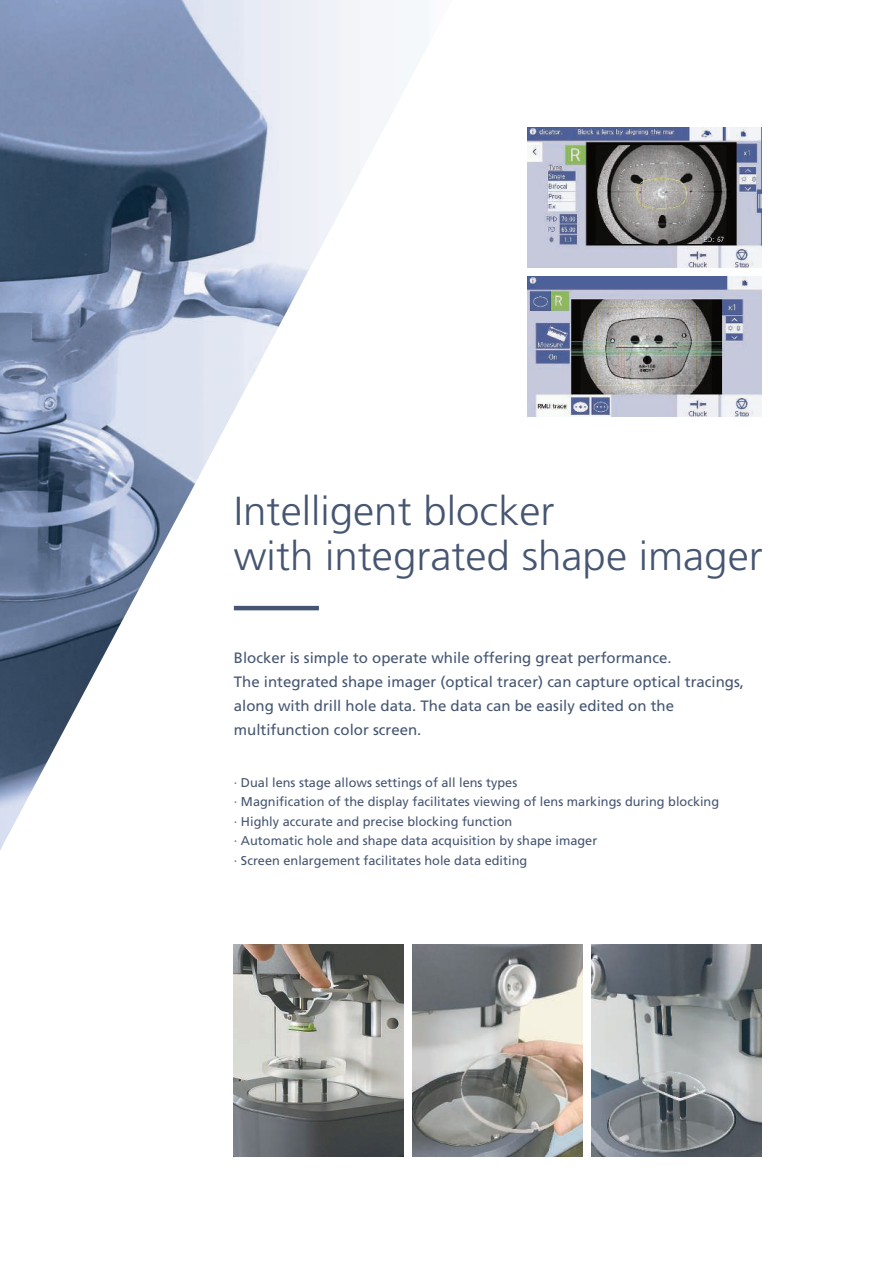
<style>
.page{position:relative;width:893px;height:1263px;background:#fff}
.page>*{position:absolute;margin:0;border:0;box-sizing:border-box;transform-origin:0 0}
.t1{font:300 40.5px/45px "Frutiger";color:#465672;scale:1.04 1}
.t2{font:15px/24px "Frutiger";color:#465672}
.t3{font:12.75px/19.5px "Frutiger";color:#465672}
</style>
<div class="page">
<img style="left:0;top:0;width:395px;height:850px">
<img style="left:234px;top:944px;width:170px;height:213px">
<img style="left:412px;top:944px;width:170px;height:213px">
<img style="left:591px;top:944px;width:170px;height:213px">
<img style="left:527px;top:128px;width:234px;height:140px">
<img style="left:527px;top:276px;width:234px;height:141px">
<hr style="left:234px;top:606px;width:85px;height:4px;background:#465672">
<h1 class="t1" style="left:234px;top:491px;width:510px">Intelligent blocker<br>with integrated shape imager</h1>
<p class="t2" style="left:234px;top:647px;width:512px">Blocker is simple to operate while offering great performance.<br>The integrated shape imager (optical tracer) can capture optical tracings, along with drill hole data. The data can be easily edited on the multifunction color screen.</p>
<p class="t3" style="left:234px;top:774px;width:487px">· Dual lens stage allows settings of all lens types<br>· Magnification of the display facilitates viewing of lens markings during blocking · Highly accurate and precise blocking function<br>· Automatic hole and shape data acquisition by shape imager<br>· Screen enlargement facilitates hole data editing</p>
</div>
